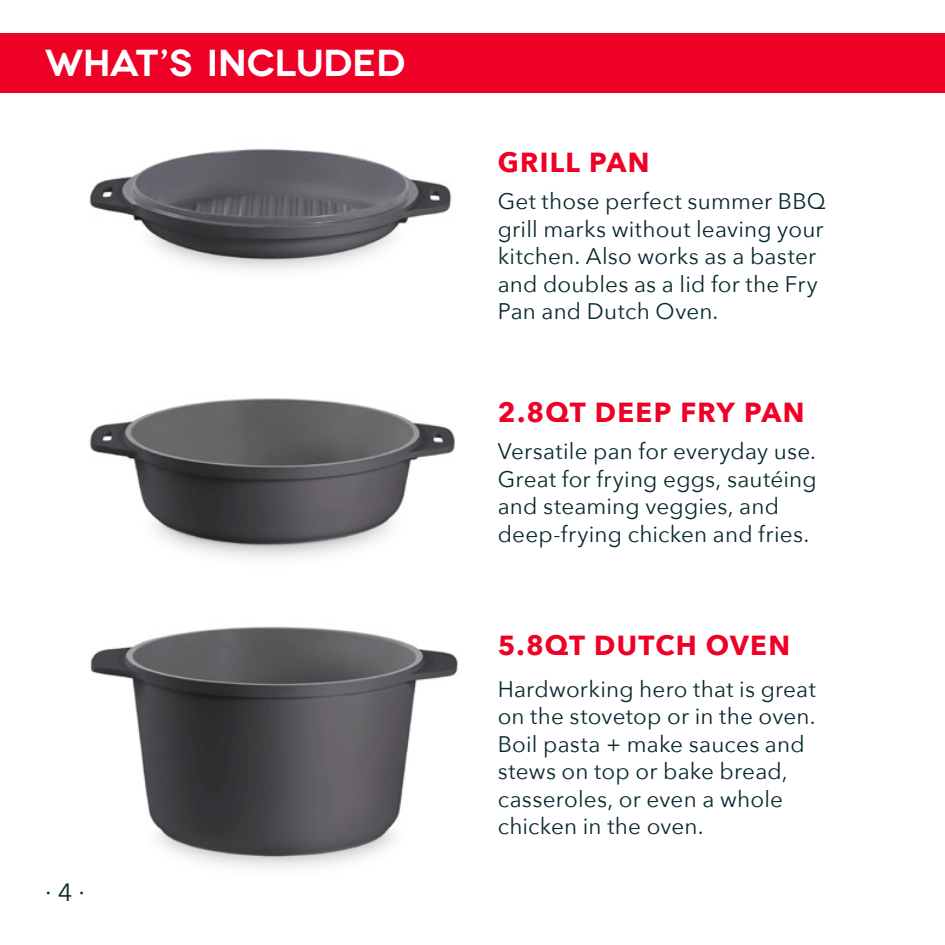
<style>
.page{position:relative;width:945px;height:945px;background:#fff}
.page>*{position:absolute;margin:0;border:0;box-sizing:border-box;transform-origin:0 0}
.Page_Title{font:600 37.5px "Novecentowide";letter-spacing:-.015em;color:#fff}
.Page_Subheads{font:700 27.5px "Avenir Next";letter-spacing:.045em;color:#ef0027}
.t1{font:25px "Avenir Next";color:#08292f}
.Body_Text{font:22.5px/27.5px "Avenir Next";letter-spacing:.01em;color:#08292f}
</style>
<div class="page">
<div style="left:0;top:34px;width:945px;height:59px;background:#ef0027"></div>
<img style="left:89px;top:398px;width:366px;height:160px">
<img style="left:89px;top:149px;width:363px;height:122px">
<img style="left:90px;top:626px;width:368px;height:242px">
<p class="Page_Title" style="left:45px;top:40px;width:362px">WHAT’S INCLUDED</p>
<p class="t1" style="left:45px;top:872px;width:41px">∙ 4 ∙</p>
<p class="Page_Subheads" style="left:498px;top:138px;width:153px">GRILL PAN</p>
<p class="Body_Text" style="left:498px;top:187px;width:330px">Get those perfect summer BBQ grill marks without leaving your kitchen. Also works as a baster and doubles as a lid for the Fry<br>Pan and Dutch Oven.</p>
<p class="Page_Subheads" style="left:498px;top:388px;width:308px">2.8QT DEEP FRY PAN</p>
<p class="Body_Text" style="left:498px;top:437px;width:321px">Versatile pan for everyday use.<br>Great for frying eggs, sautéing and steaming veggies, and deep-frying chicken and fries.</p>
<p class="Page_Subheads" style="left:498px;top:622px;width:294px">5.8QT DUTCH OVEN</p>
<p class="Body_Text" style="left:498px;top:674px;width:320px">Hardworking hero that is great on the stovetop or in the oven.<br>Boil pasta + make sauces and stews on top or bake bread, casseroles, or even a whole chicken in the oven.</p>
</div>
